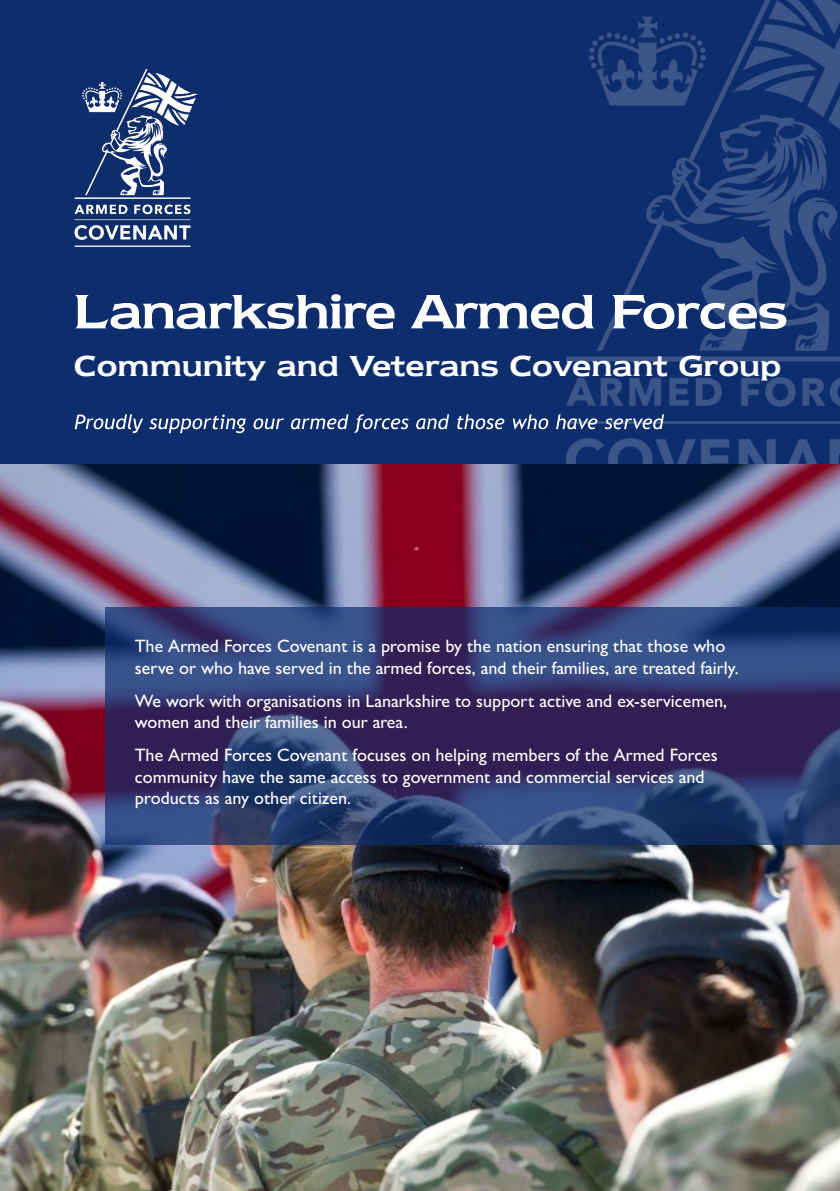
<style>
.page{position:relative;width:840px;height:1191px;background:#fff}
.page>*{position:absolute;margin:0;border:0;box-sizing:border-box;transform-origin:0 0}
.t1{font:600 56px "Newtext IT Cby BT";letter-spacing:-.02em;color:#fff}
.t2{font:600 33.6px "Newtext IT Cby BT";color:#fff}
.t3{font:500 18px/21.6px "Gill Sans Nova";color:#fff}
</style>
<div class="page">
<img style="left:0;top:463px;width:839px;height:728px">
<svg style="left:106px;top:607px;width:733px;height:237px;background:#30376c"></svg>
<div style="left:0;top:0;width:839px;height:463px;background:#0e2d6d"></div>
<img style="left:566px;top:0;width:273px;height:463px">
<img style="left:74px;top:68px;width:124px;height:179px">
<svg style="left:75px;top:414px;width:588px;height:19px"></svg>
<h1 class="t1" style="left:74px;top:279px;width:715px">Lanarkshire Armed Forces</h1>
<h2 class="t2" style="left:74px;top:347px;width:708px">Community and Veterans Covenant Group</h2>
<p class="t3" style="left:135px;top:635px;width:605px">The Armed Forces Covenant is a promise by the nation ensuring that those who serve or who have served in the armed forces, and their families, are treated fairly.</p>
<p class="t3" style="left:135px;top:689px;width:593px">We work with organisations in Lanarkshire to support active and ex-servicemen, women and their families in our area.</p>
<p class="t3" style="left:135px;top:744px;width:584px">The Armed Forces Covenant focuses on helping members of the Armed Forces community have the same access to government and commercial services and products as any other citizen.</p>
</div>
